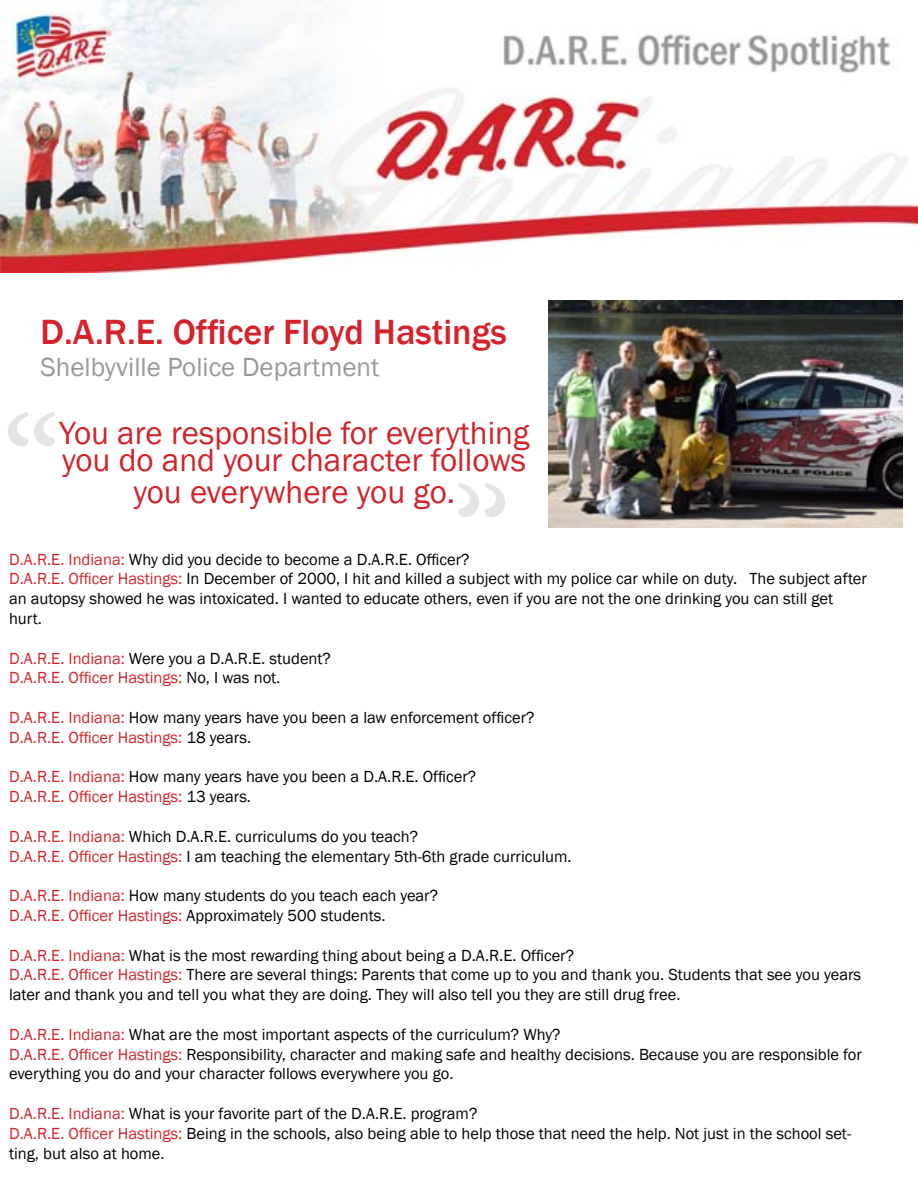
<style>
.page{position:relative;width:918px;height:1188px;background:#fff}
.page>*{position:absolute;margin:0;border:0;box-sizing:border-box;transform-origin:0 0}
.t1{font:150px "Minion Pro";color:#989898}
.t2{font:500 36px "Franklin Gothic";color:#d6222b}
.t3{font:33px/27px "Franklin Gothic";color:#d2232a}
.t4{font:27px "Franklin Gothic";color:#999}
.t5{font:16.5px/19.8px "Franklin Gothic";color:#000}
.t6{font:16.5px/19.8px "Franklin Gothic";color:#d4232b}
.s1{color:#d4232b}
.s2{color:#000}
</style>
<div class="page">
<img style="left:0;top:0;width:918px;height:272px">
<img style="left:549px;top:300px;width:353px;height:228px">
<h2 class="t2" style="left:40px;top:310px;width:468px">D.A.R.E. Officer Floyd Hastings</h2>
<h3 class="t4" style="left:40px;top:351px;width:340px">Shelbyville Police Department</h3>
<h1 class="t1" style="left:2px;top:371px;width:61px">“</h1>
<h3 class="t3" style="left:59px;top:420px;width:472px">You are responsible for everything you do and your character follows</h3>
<h3 class="t3" style="left:134px;top:479px;width:323px">you everywhere you go.</h3>
<p class="t5" style="left:9px;top:550px;width:859px"><span class="s1">D.A.R.E. Indiana:</span> Why did you decide to become a D.A.R.E. Officer?<br><span class="s1">D.A.R.E. Officer Hastings:</span> In December of 2000, I hit and killed a subject with my police car while on duty. The subject after an autopsy showed he was intoxicated. I wanted to educate others, even if you are not the one drinking you can still get</p>
<p class="t5" style="left:9px;top:609px;width:35px">hurt.</p>
<p class="t6" style="left:9px;top:649px;width:323px">D.A.R.E. Indiana: <span class="s2">Were you a D.A.R.E. student?<br></span>D.A.R.E. Officer Hastings: <span class="s2">No, I was not.</span></p>
<p class="t5" style="left:9px;top:708px;width:527px"><span class="s1">D.A.R.E. Indiana:</span> How many years have you been a law enforcement officer?<br><span class="s1">D.A.R.E. Officer Hastings:</span> 18 years.</p>
<p class="t5" style="left:9px;top:767px;width:469px"><span class="s1">D.A.R.E. Indiana:</span> How many years have you been a D.A.R.E. Officer?<br><span class="s1">D.A.R.E. Officer Hastings:</span> 13 years.</p>
<p class="t5" style="left:9px;top:827px;width:564px"><span class="s1">D.A.R.E. Indiana:</span> Which D.A.R.E. curriculums do you teach?<br><span class="s1">D.A.R.E. Officer Hastings:</span> I am teaching the elementary 5th-6th grade curriculum.</p>
<p class="t5" style="left:9px;top:886px;width:431px"><span class="s1">D.A.R.E. Indiana:</span> How many students do you teach each year?<br><span class="s1">D.A.R.E. Officer Hastings:</span> Approximately 500 students.</p>
<p class="t5" style="left:9px;top:946px;width:854px"><span class="s1">D.A.R.E. Indiana:</span> What is the most rewarding thing about being a D.A.R.E. Officer?<br><span class="s1">D.A.R.E. Officer Hastings:</span> There are several things: Parents that come up to you and thank you. Students that see you years later and thank you and tell you what they are doing. They will also tell you they are still drug free.</p>
<p class="t5" style="left:9px;top:1025px;width:854px"><span class="s1">D.A.R.E. Indiana:</span> What are the most important aspects of the curriculum? Why?<br><span class="s1">D.A.R.E. Officer Hastings:</span> Responsibility, character and making safe and healthy decisions. Because you are responsible for everything you do and your character follows everywhere you go.</p>
<p class="t5" style="left:9px;top:1104px;width:844px"><span class="s1">D.A.R.E. Indiana:</span> What is your favorite part of the D.A.R.E. program?<br><span class="s1">D.A.R.E. Officer Hastings:</span> Being in the schools, also being able to help those that need the help. Not just in the school set&shy;ting, but also at home.</p>
</div>
